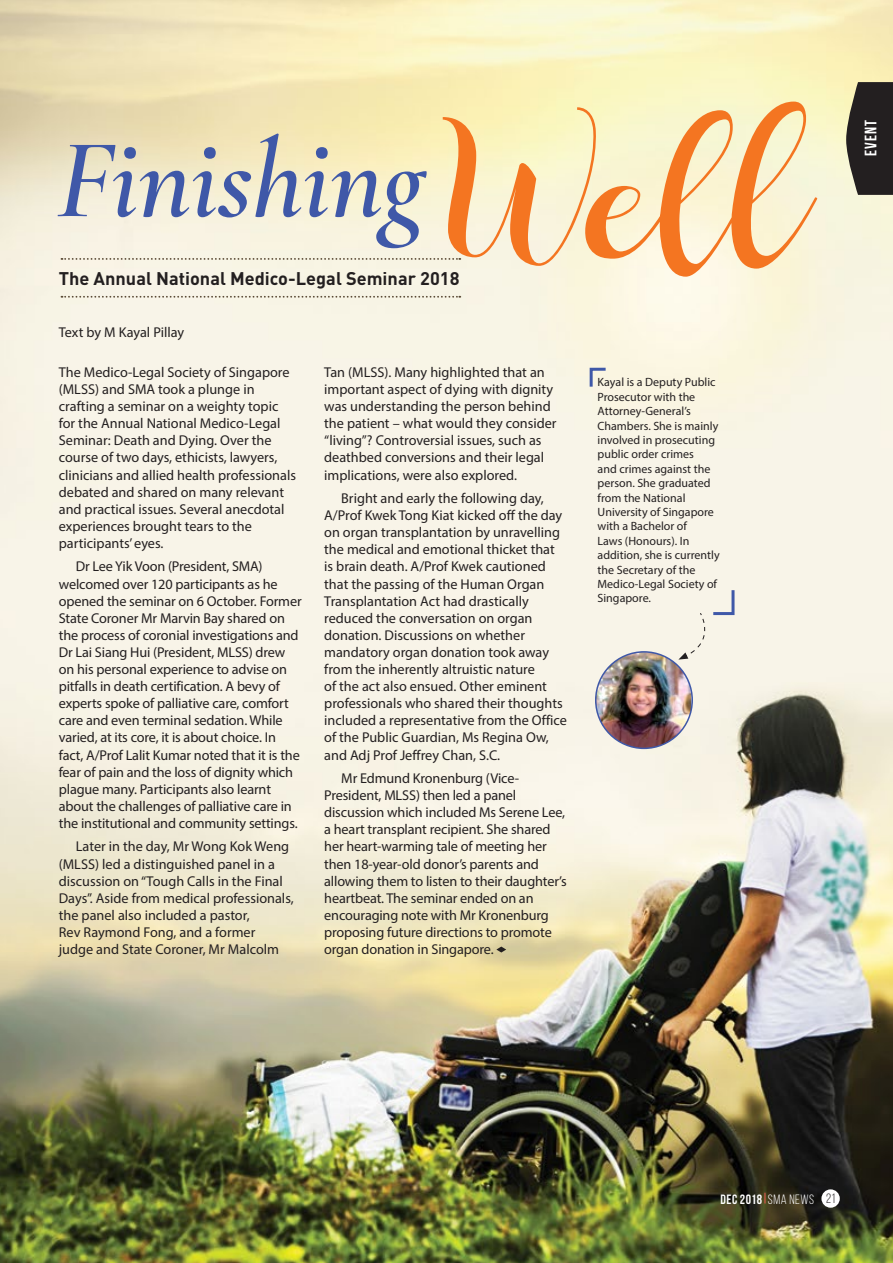
<style>
.page{position:relative;width:893px;height:1263px;background:#fff}
.page>*{position:absolute;margin:0;border:0;box-sizing:border-box;transform-origin:0 0}
.t1{font:700 18.15px "DIN Pro";color:#231f20}
.t2{font:700 16.5px "Bebas Neue";letter-spacing:.065em;color:#fff}
.t3{font:14.25px/17.1px "Myriad Pro";color:#231f20}
.t4{font:13.5px "Bebas Neue";letter-spacing:.035em;color:#fff}
.t5{font:12px/14.4px "Myriad Pro";color:#231f20}
.s1{font-style:inherit}
.s2{color:#231f20}
</style>
<div class="page">
<img style="left:0;top:0;width:893px;height:1263px">
<svg style="left:496px;top:946px;width:10px;height:6px"></svg>
<svg style="left:588px;top:366px;width:21px;height:24px"></svg>
<div style="left:678px;top:587px;width:58px;height:73px;background:#f8f4e8"></div>
<img style="left:596px;top:652px;width:95px;height:96px">
<div style="left:595px;top:651px;width:98px;height:98px;border:2px solid #3f58a8;border-radius:50%"></div>
<svg style="left:61px;top:258px;width:382px;height:2px"></svg>
<svg style="left:61px;top:296px;width:399px;height:2px"></svg>
<svg style="left:58px;top:134px;width:369px;height:114px;background:#d5d2c8"></svg>
<svg style="left:443px;top:102px;width:374px;height:175px;background:#f8d9ac"></svg>
<div style="left:821px;top:1189px;width:19px;height:19px;background:#fff;border-radius:50%"></div>
<svg style="left:846px;top:82px;width:47px;height:113px;background:#393532"></svg>
<p class="t1" style="left:59px;top:266px;width:402px">The Annual National Medico-Legal Seminar 2018</p>
<p class="t3" style="left:59px;top:323px;width:127px">Text by M Kayal Pillay</p>
<p class="t3" style="left:59px;top:363px;width:239px">The Medico-Legal Society of Singapore (MLSS) and SMA took a plunge in crafting a seminar on a weighty topic for the Annual National Medico-Legal Seminar: Death and Dying. Over the course of two days, ethicists, lawyers, clinicians and allied health professionals debated and shared on many relevant and practical issues. Several anecdotal experiences brought tears to the participants’ eyes.</p>
<p class="t3" style="left:59px;top:558px;width:244px;text-indent:17px">Dr Lee Yik Voon (President, SMA) welcomed over 120 participants as he opened the seminar on 6 October. Former State Coroner Mr Marvin Bay shared on the process of coronial investigations and Dr Lai Siang Hui (President, MLSS) drew on his personal experience to advise on pitfalls in death certification. A bevy of experts spoke of palliative care, comfort care and even terminal sedation. While varied, at its core, it is about choice. In fact, A/Prof Lalit Kumar noted that it is the fear of pain and the loss of dignity which plague many. Participants also learnt about the challenges of palliative care in the institutional and community settings.</p>
<p class="t3" style="left:59px;top:838px;width:236px;text-indent:17px">Later in the day, Mr Wong Kok Weng (MLSS) led a distinguished panel in a discussion on “Tough Calls in the Final Days”. Aside from medical professionals, the panel also included a pastor,<br>Rev Raymond Fong, and a former<br>judge and State Coroner, Mr Malcolm</p>
<p class="t3" style="left:324px;top:363px;width:234px">Tan (MLSS). Many highlighted that an important aspect of dying with dignity was understanding the person behind the patient – what would they consider “living”? Controversial issues, such as deathbed conversions and their legal implications, were also explored.</p>
<p class="t3" style="left:324px;top:489px;width:244px;text-indent:17px">Bright and early the following day, A/Prof Kwek Tong Kiat kicked off the day on organ transplantation by unravelling the medical and emotional thicket that is brain death. A/Prof Kwek cautioned that the passing of the Human Organ Transplantation Act had drastically reduced the conversation on organ donation. Discussions on whether mandatory organ donation took away from the inherently altruistic nature<br>of the act also ensued. Other eminent professionals who shared their thoughts included a representative from the Office of the Public Guardian, Ms Regina Ow, and Adj Prof Jeffrey Chan, S.C.</p>
<p class="t3" style="left:324px;top:769px;width:244px;text-indent:17px">Mr Edmund Kronenburg (Vice-President, MLSS) then led a panel discussion which included Ms Serene Lee, a heart transplant recipient. She shared her heart-warming tale of meeting her then 18-year-old donor’s parents and allowing them to listen to their daughter’s heartbeat. The seminar ended on an encouraging note with Mr Kronenburg proposing future directions to promote organ donation in Singapore.</p>
<p class="t5" style="left:598px;top:375px;width:124px">Kayal is a Deputy Public<br>Prosecutor with the<br>Attorney-General’s<br>Chambers. She is mainly involved in prosecuting public order crimes<br>and crimes against the person. She graduated from the National<br>University of Singapore with a Bachelor of<br>Laws (Honours). In addition, she is currently the Secretary of the<br>Medico-Legal Society of<br>Singapore.</p>
<p class="t2" style="left:862px;top:156px;width:37px;rotate:-90deg">event</p>
<p class="t4" style="left:721px;top:1191px;width:116px">dec 2018 <span class="s1">SMA NEWS</span> <span class="s2">21</span></p>
</div>
